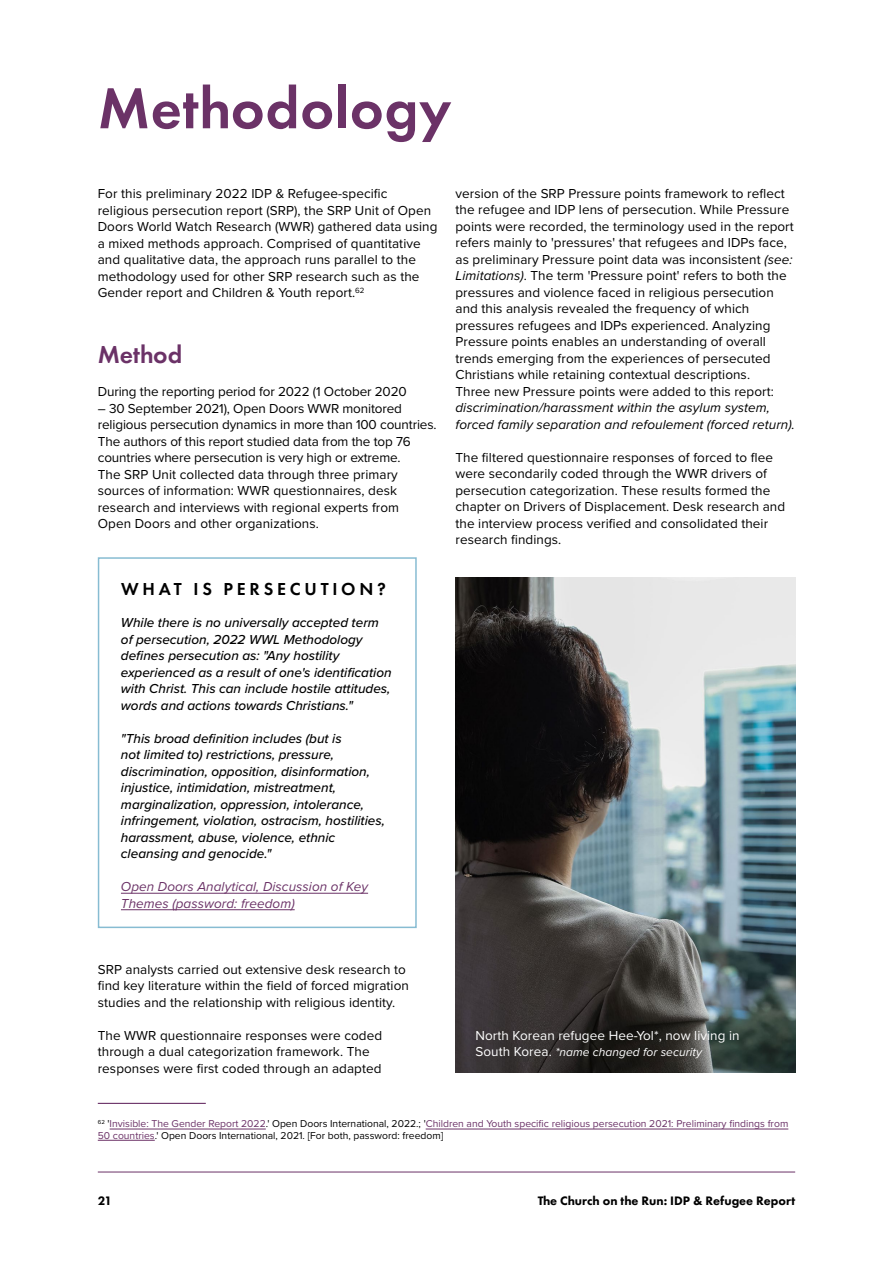
<style>
.page{position:relative;width:893px;height:1263px;background:#fff}
.page>*{position:absolute;margin:0;border:0;box-sizing:border-box;transform-origin:0 0}
.t1{font:600 60px "Futura PT";letter-spacing:.01em;color:#6b3267}
.t2{font:600 25.5px "Futura PT";color:#6b3267}
.t3{font:600 18px "Futura PT";letter-spacing:.21em;color:#000}
.t4{font:13.5px/16.5px "Proxima Nova";letter-spacing:.005em;color:#000}
.t5{font:italic 500 13.5px/16.5px "Proxima Nova";color:#000}
.t6{font:italic 13.5px/16.5px "Proxima Nova";letter-spacing:.005em;color:#000}
.t7{font:italic 13.5px/16.5px "Proxima Nova";letter-spacing:.005em;color:#6b3267}
.t8{font:13.5px "Proxima Nova";letter-spacing:.005em;color:#fff}
.t9{font:800 12.75px "Futura PT";color:#000}
.t10{font:italic 12px "Proxima Nova";letter-spacing:.005em;color:#fff}
.t11{font:10.35px/11.2px "Proxima Nova";color:#6b3267}
.s1{font-style:italic}
.s2{font-style:normal;font-size:13.5px}
.s3{color:#000}
</style>
<div class="page">
<hr style="left:98px;top:1172px;width:697px;height:1px;background:#6b3267">
<hr style="left:98px;top:1103px;width:108px;height:1px;background:#6b3267">
<hr style="left:110px;top:1129px;width:156px;height:1px;background:#6b3267">
<hr style="left:426px;top:1129px;width:362px;height:1px;background:#6b3267">
<hr style="left:98px;top:1140px;width:57px;height:1px;background:#6b3267">
<div style="left:98px;top:557px;width:319px;height:371px;border:2px solid #87bcd2"></div>
<hr style="left:121px;top:893px;width:247px;height:1px;background:#6b3267">
<hr style="left:121px;top:909px;width:174px;height:1px;background:#6b3267">
<img style="left:455px;top:578px;width:340px;height:494px">
<h1 class="t1" style="left:98px;top:71px;width:355px">Methodology</h1>
<p class="t4" style="left:98px;top:185px;width:341px">For this preliminary 2022 IDP &amp; Refugee-specific religious persecution report (SRP), the SRP Unit of Open Doors World Watch Research (WWR) gathered data using a mixed methods approach. Comprised of quantitative and qualitative data, the approach runs parallel to the methodology used for other SRP research such as the Gender report and Children &amp; Youth report.<sup>62</sup></p>
<h2 class="t2" style="left:98px;top:339px;width:86px">Method</h2>
<p class="t4" style="left:98px;top:383px;width:310px">During the reporting period for 2022 (1 October 2020</p>
<p class="t4" style="left:98px;top:399px;width:340px">– 30 September 2021), Open Doors WWR monitored religious persecution dynamics in more than 100 countries.<br>The authors of this report studied data from the top 76 countries where persecution is very high or extreme.<br>The SRP Unit collected data through three primary sources of information: WWR questionnaires, desk research and interviews with regional experts from<br>Open Doors and other organizations.</p>
<h3 class="t3" style="left:121px;top:578px;width:266px">WHAT IS PERSECUTION?</h3>
<p class="t5" style="left:121px;top:614px;width:272px">While there is no universally accepted term of persecution, 2022 WWL Methodology defines persecution as: "Any hostility experienced as a result of one's identification with Christ. This can include hostile attitudes, words and actions towards Christians."</p>
<p class="t5" style="left:121px;top:729px;width:266px">"This broad definition includes (but is<br>not limited to) restrictions, pressure, discrimination, opposition, disinformation, injustice, intimidation, mistreatment, marginalization, oppression, intolerance, infringement, violation, ostracism, hostilities, harassment, abuse, violence, ethnic cleansing and genocide."</p>
<p class="t7" style="left:121px;top:878px;width:249px">Open Doors Analytical, Discussion of Key<br>Themes (password: freedom)</p>
<p class="t4" style="left:455px;top:185px;width:340px">version of the SRP Pressure points framework to reflect the refugee and IDP lens of persecution. While Pressure points were recorded, the terminology used in the report refers mainly to 'pressures' that refugees and IDPs face, as preliminary Pressure point data was inconsistent <span class="s1">(see:<br>Limitations)</span>. The term 'Pressure point' refers to both the pressures and violence faced in religious persecution and this analysis revealed the frequency of which pressures refugees and IDPs experienced. Analyzing Pressure points enables an understanding of overall trends emerging from the experiences of persecuted Christians while retaining contextual descriptions.<br>Three new Pressure points were added to this report:</p>
<p class="t6" style="left:455px;top:399px;width:341px">discrimination/harassment within the asylum system, forced family separation and refoulement (forced return).</p>
<p class="t4" style="left:455px;top:449px;width:331px">The filtered questionnaire responses of forced to flee were secondarily coded through the WWR drivers of persecution categorization. These results formed the chapter on Drivers of Displacement. Desk research and the interview process verified and consolidated their research findings.</p>
<p class="t4" style="left:98px;top:960px;width:313px">SRP analysts carried out extensive desk research to find key literature within the field of forced migration studies and the relationship with religious identity.</p>
<p class="t4" style="left:98px;top:1026px;width:286px">The WWR questionnaire responses were coded through a dual categorization framework. The responses were first coded through an adapted</p>
<p class="t8" style="left:475px;top:1025px;width:266px">North Korean refugee Hee-Yol*, now living in</p>
<p class="t10" style="left:475px;top:1043px;width:228px"><span class="s2">South Korea.</span> *name changed for security</p>
<p class="t11" style="left:98px;top:1118px;width:692px"><sup>62</sup> <span class="s3">'</span>Invisible: The Gender Report 2022<span class="s3">.' Open Doors International, 2022.; '</span>Children and Youth specific religious persecution 2021: Preliminary findings from<br>50 countries<span class="s3">.' Open Doors International, 2021. [For both, password: freedom]</span></p>
<p class="t9" style="left:98px;top:1192px;width:16px">21</p>
<p class="t9" style="left:538px;top:1192px;width:259px">The Church on the Run: IDP &amp; Refugee Report</p>
</div>
